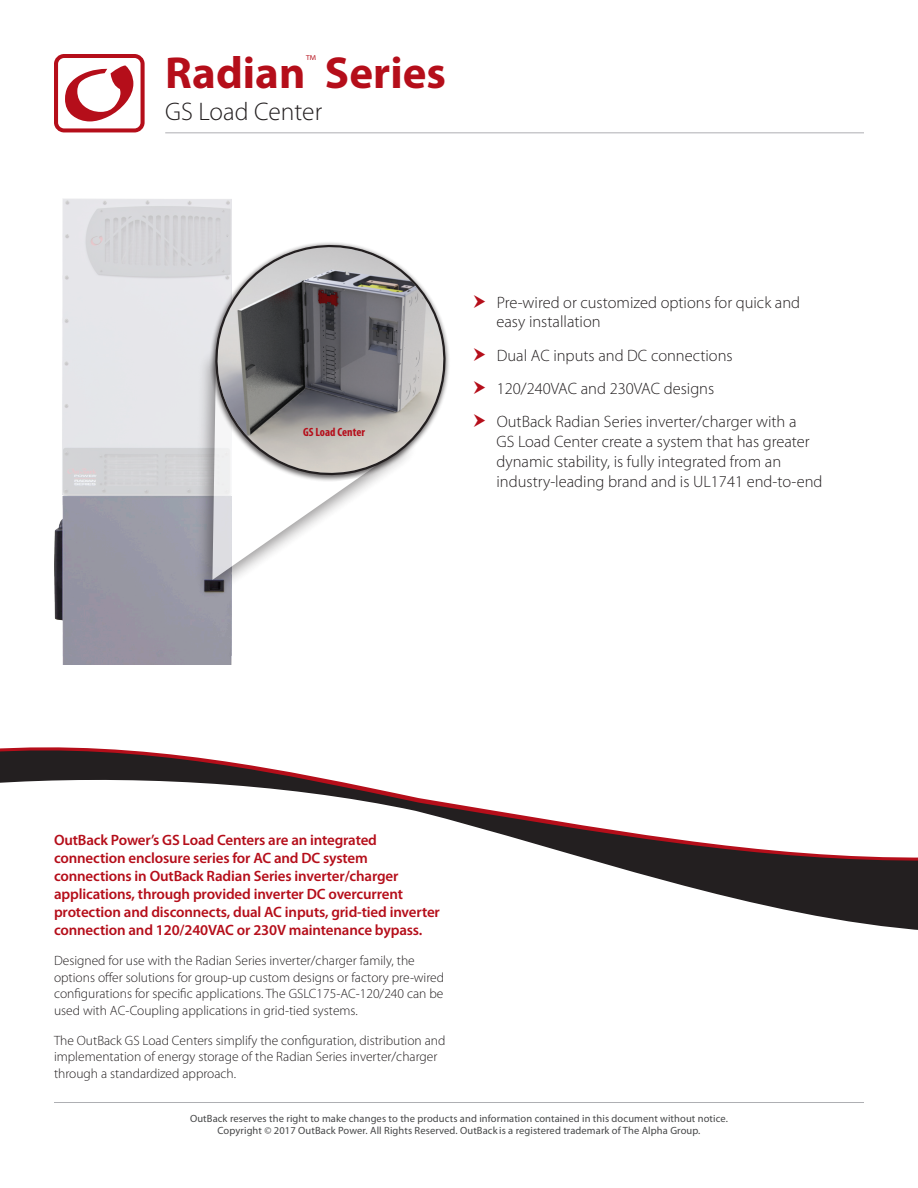
<style>
.page{position:relative;width:918px;height:1188px;background:#fff}
.page>*{position:absolute;margin:0;border:0;box-sizing:border-box;transform-origin:0 0}
.product_name{font:700 45px "Myriad Pro";color:#b50e1a}
.product_subline{font:300 25.5px "Myriad Pro";color:#231f20}
.product_name-2{font:300 17.55px "Myriad Pro";color:#b50e1a}
.t1{font:300 16.5px/19.8px "Myriad Pro";color:#231f20}
.product_description{font:600 15px/18px "Myriad Pro";letter-spacing:-.01em;color:#b50e1a}
.product_description-2{font:300 13.5px/16.5px "Myriad Pro";color:#231f20}
.image_description{font:700 condensed 12px "Myriad Pro";color:#b50e1a}
.t2{font:10.5px/12.6px "Myriad Pro";letter-spacing:.01em;color:#464748;text-align:center}
</style>
<div class="page">
<hr style="left:54px;top:1102px;width:810px;height:1px;background:#aeafb3">
<hr style="left:165px;top:132px;width:699px;height:1px;background:#aeafb3">
<svg style="left:54px;top:54px;width:91px;height:78px"></svg>
<img style="left:54px;top:199px;width:177px;height:466px">
<svg style="left:82px;top:292px;width:151px;height:345px"></svg>
<svg style="left:212px;top:499px;width:138px;height:81px"></svg>
<svg style="left:191px;top:221px;width:182px;height:278px"></svg>
<svg style="left:208px;top:237px;width:241px;height:246px"></svg>
<svg style="left:0;top:747px;width:918px;height:183px"></svg>
<p class="product_name-2" style="left:305px;top:51px;width:12px">™</p>
<p class="product_name" style="left:165px;top:47px;width:282px">Radian Series</p>
<p class="product_subline" style="left:165px;top:96px;width:158px">GS Load Center</p>
<p class="image_description" style="left:303px;top:425px;width:63px">GS Load Center</p>
<p class="t1" style="left:496px;top:292px;width:305px">Pre-wired or customized options for quick and easy installation</p>
<p class="t1" style="left:497px;top:345px;width:237px">Dual AC inputs and DC connections</p>
<p class="t1" style="left:497px;top:378px;width:219px">120/240VAC and 230VAC designs</p>
<p class="t1" style="left:496px;top:412px;width:328px">OutBack Radian Series inverter/charger with a<br>GS Load Center create a system that has greater dynamic stability, is fully integrated from an industry-leading brand and is UL1741 end-to-end</p>
<p class="product_description" style="left:54px;top:832px;width:387px">OutBack Power’s GS Load Centers are an integrated connection enclosure series for AC and DC system connections in OutBack Radian Series inverter/charger applications, through provided inverter DC overcurrent protection and disconnects, dual AC inputs, grid-tied inverter connection and 120/240VAC or 230V maintenance bypass.</p>
<p class="product_description-2" style="left:54px;top:952px;width:392px">Designed for use with the Radian Series inverter/charger family, the options offer solutions for group-up custom designs or factory pre-wired configurations for specific applications. The GSLC175-AC-120/240 can be used with AC-Coupling applications in grid-tied systems.</p>
<p class="product_description-2" style="left:54px;top:1032px;width:393px">The OutBack GS Load Centers simplify the configuration, distribution and implementation of energy storage of the Radian Series inverter/charger through a standardized approach.</p>
<p class="t2" style="left:190px;top:1112px;width:539px">OutBack reserves the right to make changes to the products and information contained in this document without notice.<br>Copyright © 2017 OutBack Power. All Rights Reserved. OutBack is a registered trademark of The Alpha Group.</p>
</div>
